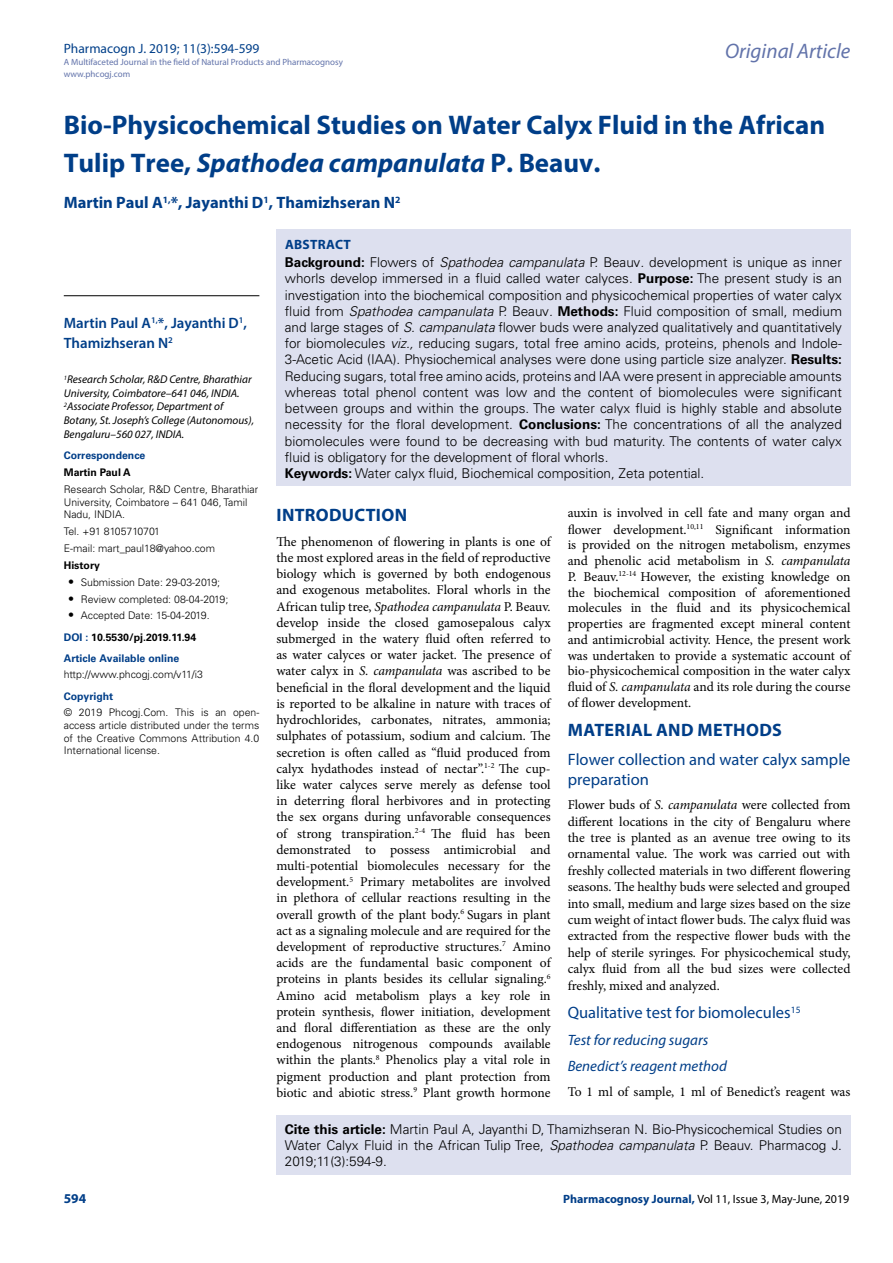
<style>
.page{position:relative;width:893px;height:1263px;background:#fff}
.page>*{position:absolute;margin:0;border:0;box-sizing:border-box;transform-origin:0 0}
.t1{font:700 27px/37.5px "Myriad Pro";color:#003e88}
.t2{font:italic 21px "Myriad Pro";color:#6273aa}
.t3{font:700 18px "Myriad Pro";letter-spacing:.02em;color:#003e88}
.t4{font:16.5px/19.8px "Myriad Pro";color:#003e88}
.t5{font:700 16.5px "Myriad Pro";color:#003e88}
.t6{font:italic 15px/26.5px "Myriad Pro";color:#003e88}
.t7{font:600 15px/19.8px "Myriad Pro";color:#003e88}
.t8{font:13.5px/16.2px "Minion Pro";color:#000;text-align:justify}
.t9{font:300 13.5px/16.2px "Univers LT Std";color:#000;text-align:justify}
.t10{font:13.5px "Myriad Pro";color:#003f89}
.t11{font:700 13.5px "Myriad Pro";letter-spacing:.02em;color:#003e88}
.t12{font:12px "Myriad Pro";color:#000}
.t13{font:italic 11.25px/13.6px "Myriad Pro";color:#000}
.t14{font:300 10.5px/12.6px "Univers LT Std";color:#000}
.t15{font:700 10.5px/21.1px "Univers LT Std";color:#003e88}
.t16{font:700 10.5px "Univers LT Std";color:#000}
.t17{font:9px/12px "Myriad Pro";color:#6273aa}
.s1{font-style:italic}
.s2{font-size:12px}
.s3{font-weight:300;font-size:12px;color:#000}
.s4{font-weight:300;color:#000}
.s5{color:#000}
.s6{font-weight:700}
.s7{font-weight:700;color:#003e88}
</style>
<div class="page">
<div style="left:276px;top:1115px;width:574px;height:60px;background:#dde0ef"></div>
<div style="left:276px;top:230px;width:574px;height:256px;background:#dde0ef"></div>
<hr style="left:64px;top:295px;width:195px;height:1px;background:#000">
<p class="t10" style="left:64px;top:40px;width:197px">Pharmacogn J. 2019; 11(3):594-599</p>
<p class="t17" style="left:64px;top:55px;width:281px">A Multifaceted Journal in the field of Natural Products and Pharmacognosy www.phcogj.com</p>
<h2 class="t2" style="left:725px;top:38px;width:127px">Original Article</h2>
<h1 class="t1" style="left:64px;top:105px;width:763px">Bio-Physicochemical Studies on Water Calyx Fluid in the African<br>Tulip Tree, <span class="s1">Spathodea campanulata</span> P. Beauv.</h1>
<p class="t5" style="left:64px;top:192px;width:338px">Martin Paul A<sup>1,</sup>*, Jayanthi D<sup>1</sup>, Thamizhseran N<sup>2</sup></p>
<p class="t7" style="left:64px;top:313px;width:185px">Martin Paul A<sup>1,</sup>*, Jayanthi D<sup>1</sup>,<br>Thamizhseran N<sup>2</sup></p>
<p class="t13" style="left:64px;top:373px;width:192px"><sup>1</sup>Research Scholar, R&amp;D Centre, Bharathiar University, Coimbatore–641 046, INDIA.<br><sup>2</sup>Associate Professor, Department of Botany, St. Joseph’s College (Autonomous), Bengaluru–560 027, INDIA.</p>
<p class="t15" style="left:64px;top:445px;width:83px">Correspondence</p>
<p class="t16" style="left:64px;top:466px;width:68px">Martin Paul A</p>
<p class="t14" style="left:64px;top:483px;width:196px">Research Scholar, R&amp;D Centre, Bharathiar<br>University, Coimbatore – 641 046, Tamil<br>Nadu, INDIA.</p>
<p class="t14" style="left:64px;top:523px;width:153px;line-height:16.8px">Tel. +91 8105710701<br>E-mail: mart_paul18@yahoo.com</p>
<p class="t16" style="left:64px;top:559px;width:38px">History</p>
<p class="t14" style="left:68px;top:576px;width:154px"><span class="s2">•</span> Submission Date: 29-03-2019;</p>
<p class="t14" style="left:68px;top:592px;width:162px"><span class="s2">•</span> Review completed: 08-04-2019;</p>
<p class="t15" style="left:64px;top:605px;width:147px;text-indent:4px"><span class="s3">•</span> <span class="s4">Accepted Date: 15-04-2019.<br></span>DOI : <span class="s5">10.5530/pj.2019.11.94<br></span>Article Available online</p>
<p class="t14" style="left:64px;top:668px;width:141px">http://www.phcogj.com/v11/i3</p>
<p class="t15" style="left:64px;top:685px;width:51px">Copyright</p>
<p class="t14" style="left:64px;top:706px;width:197px;text-align:justify">© 2019 Phcogj.Com. This is an open&shy;access article distributed under the terms of the Creative Commons Attribution 4.0<br>International license.</p>
<p class="t11" style="left:285px;top:236px;width:67px">ABSTRACT</p>
<p class="t9" style="left:285px;top:254px;width:559px;text-align:left"><span class="s6">Background:</span> Flowers of <span class="s1">Spathodea campanulata</span> P. Beauv<span class="s1">.</span> development is unique as inner whorls develop immersed in a fluid called water calyces. <span class="s6">Purpose:</span> The present study is an investigation into the biochemical composition and physicochemical properties of water calyx fluid from <span class="s1">Spathodea campanulata</span> P. Beauv<span class="s1">.</span> <span class="s6">Methods:</span> Fluid composition of small, medium and large stages of <span class="s1">S. campanulata</span> flower buds were analyzed qualitatively and quantitatively for biomolecules <span class="s1">viz.,</span> reducing sugars, total free amino acids, proteins, phenols and Indole-3-Acetic Acid (IAA). Physiochemical analyses were done using particle size analyzer. <span class="s6">Results:<br></span>Reducing sugars, total free amino acids, proteins and IAA were present in appreciable amounts whereas total phenol content was low and the content of biomolecules were significant between groups and within the groups. The water calyx fluid is highly stable and absolute necessity for the floral development. <span class="s6">Conclusions:</span> The concentrations of all the analyzed biomolecules were found to be decreasing with bud maturity. The contents of water calyx fluid is obligatory for the development of floral whorls.<br><span class="s6">Keywords:</span> Water calyx fluid, Biochemical composition, Zeta potential.</p>
<h3 class="t3" style="left:277px;top:503px;width:132px">INTRODUCTION</h3>
<p class="t8" style="left:276px;top:533px;width:276px">The phenomenon of flowering in plants is one of the most explored areas in the field of reproductive biology which is governed by both endogenous and exogenous metabolites. Floral whorls in the African tulip tree, <span class="s1">Spathodea campanulata</span> P. Beauv. develop inside the closed gamosepalous calyx submerged in the watery fluid often referred to as water calyces or water jacket. The presence of water calyx in <span class="s1">S. campanulata</span> was ascribed to be beneficial in the floral development and the liquid is reported to be alkaline in nature with traces of hydrochlorides, carbonates, nitrates, ammonia; sulphates of potassium, sodium and calcium. The secretion is often called as “fluid produced from calyx hydathodes instead of nectar”.<sup>1-2</sup> The cup&shy;like water calyces serve merely as defense tool in deterring floral herbivores and in protecting the sex organs during unfavorable consequences of strong transpiration.<sup>2-4</sup> The fluid has been demonstrated to possess antimicrobial and multi-potential biomolecules necessary for the development.<sup>5</sup> Primary metabolites are involved in plethora of cellular reactions resulting in the overall growth of the plant body.<sup>6</sup> Sugars in plant act as a signaling molecule and are required for the development of reproductive structures.<sup>7</sup> Amino acids are the fundamental basic component of proteins in plants besides its cellular signaling.<sup>6<br></sup>Amino acid metabolism plays a key role in protein synthesis, flower initiation, development and floral differentiation as these are the only endogenous nitrogenous compounds available within the plants.<sup>8</sup> Phenolics play a vital role in pigment production and plant protection from biotic and abiotic stress.<sup>9</sup> Plant growth hormone</p>
<p class="t8" style="left:568px;top:505px;width:284px;line-height:15.8px">auxin is involved in cell fate and many organ and flower development.<sup>10,11</sup> Significant information is provided on the nitrogen metabolism, enzymes and phenolic acid metabolism in <span class="s1">S. campanulata </span>P. Beauv.<sup>12-14</sup> However, the existing knowledge on the biochemical composition of aforementioned molecules in the fluid and its physicochemical properties are fragmented except mineral content and antimicrobial activity. Hence, the present work was undertaken to provide a systematic account of bio-physicochemical composition in the water calyx fluid of <span class="s1">S. campanulata</span> and its role during the course of flower development.</p>
<h3 class="t3" style="left:568px;top:719px;width:215px">MATERIAL AND METHODS</h3>
<p class="t4" style="left:568px;top:749px;width:284px">Flower collection and water calyx sample preparation</p>
<p class="t8" style="left:568px;top:797px;width:284px">Flower buds of <span class="s1">S. campanulata</span> were collected from different locations in the city of Bengaluru where the tree is planted as an avenue tree owing to its ornamental value. The work was carried out with freshly collected materials in two different flowering seasons. The healthy buds were selected and grouped into small, medium and large sizes based on the size cum weight of intact flower buds. The calyx fluid was extracted from the respective flower buds with the help of sterile syringes. For physicochemical study, calyx fluid from all the bud sizes were collected freshly, mixed and analyzed.</p>
<p class="t4" style="left:568px;top:1002px;width:234px">Qualitative test for biomolecules<sup>15</sup></p>
<p class="t6" style="left:568px;top:1026px;width:161px">Test for reducing sugars<br>Benedict’s reagent method</p>
<p class="t8" style="left:568px;top:1083px;width:284px">To 1 ml of sample, 1 ml of Benedict’s reagent was</p>
<p class="t9" style="left:285px;top:1121px;width:559px"><span class="s6">Cite this article:</span> Martin Paul A, Jayanthi D, Thamizhseran N. Bio-Physicochemical Studies on Water Calyx Fluid in the African Tulip Tree, <span class="s1">Spathodea campanulata</span> P. Beauv. Pharmacog J.<br>2019;11(3):594-9.</p>
<p class="t11" style="left:64px;top:1190px;width:24px">594</p>
<p class="t12" style="left:563px;top:1191px;width:288px"><span class="s7">Pharmacognosy Journal,</span> Vol 11, Issue 3, May-June, 2019</p>
</div>
